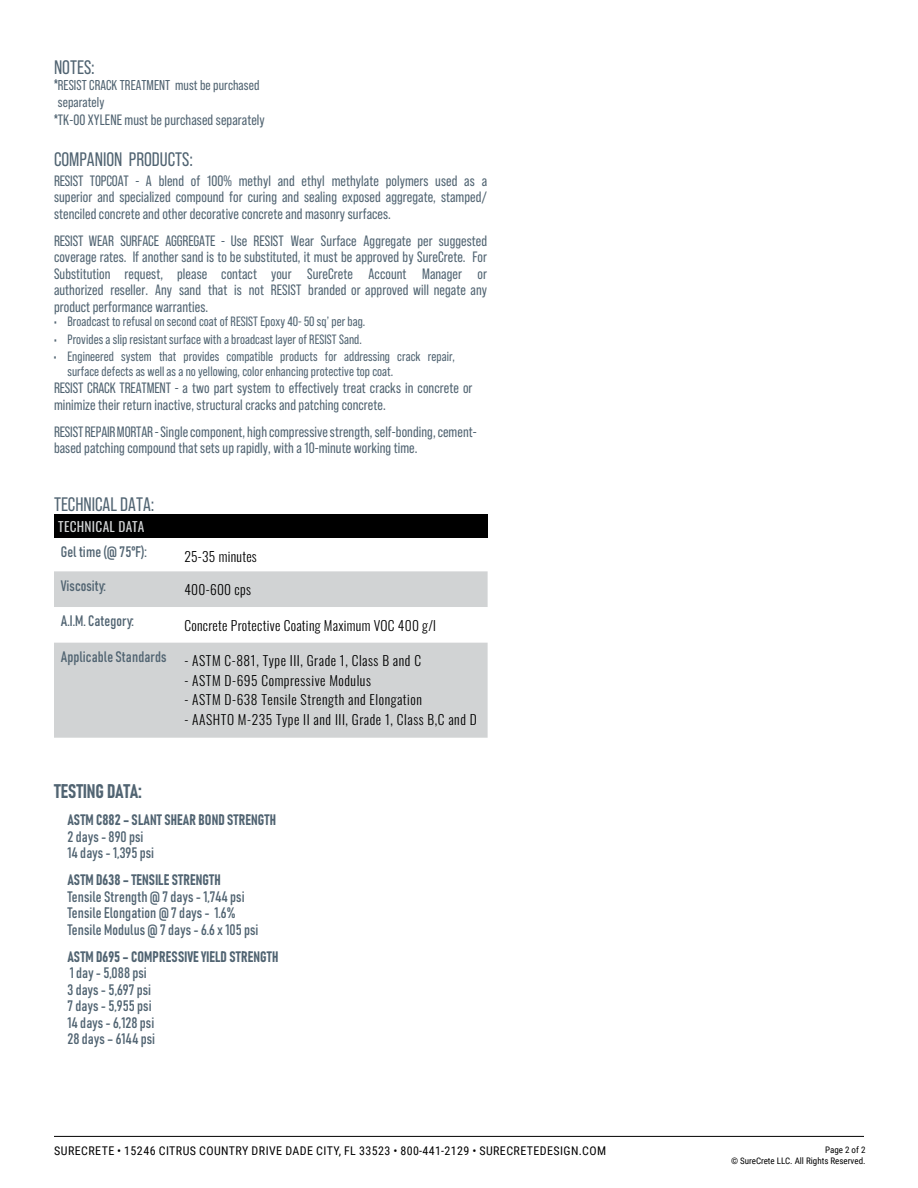
<style>
.page{position:relative;width:918px;height:1188px;background:#fff}
.page>*{position:absolute;margin:0;border:0;box-sizing:border-box;transform-origin:0 0}
.t1{font:19.5px "Bebas Neue Pro";color:#516472}
.t2{font:19.5px "Bahnschrift";color:#516472}
.t3{font:15px/16.5px "Bebas Neue Pro";letter-spacing:.005em;color:#516472;text-align:justify}
.t4{font:15px/16.5px "Bahnschrift";letter-spacing:.005em;color:#516472}
.t5{font:14.25px/17.1px "Bebas Neue Pro";letter-spacing:.005em;color:#516472}
.t6{font:13.5px/15px "Bebas Neue Pro";letter-spacing:.005em;color:#516472}
.t7{font:300 13.5px "Oswald";letter-spacing:.04em;color:#000}
.t8{font:300 13.5px "Oswald";letter-spacing:.02em;color:#000}
.t9{font:13.5px "Oswald";letter-spacing:.02em;color:#d1d3d4}
.t10{font:12px "Roboto Condensed";letter-spacing:.035em;color:#000}
.t11{font:9px/10.8px "Roboto Condensed";color:#000;text-align:right}
.s1{font-family:"Bahnschrift"}
.s2{font-family:"Bahnschrift";font-size:14.25px}
</style>
<div class="page">
<hr style="left:54px;top:1136px;width:810px;height:1px;background:#000">
<div style="left:54px;top:514px;width:434px;height:24px;background:#000"></div>
<svg style="left:54px;top:571px;width:434px;height:167px;fill:#d1d3d4"></svg>
<h1 class="t1" style="left:54px;top:56px;width:42px">NOTES:</h1>
<p class="t5" style="left:54px;top:76px;width:207px"><span class="s1">*</span>RESIST CRACK TREATMENT must be purchased separately</p>
<p class="t3" style="left:54px;top:111px;width:212px"><span class="s2">*</span>TK-00 XYLENE must be purchased separately</p>
<h1 class="t1" style="left:54px;top:148px;width:140px">COMPANION PRODUCTS:</h1>
<p class="t3" style="left:54px;top:172px;width:435px">RESIST TOPCOAT - A blend of 100% methyl and ethyl methylate polymers used as a superior and specialized compound for curing and sealing exposed aggregate, stamped/ stenciled concrete and other decorative concrete and masonry surfaces.</p>
<p class="t3" style="left:54px;top:232px;width:435px">RESIST WEAR SURFACE AGGREGATE - Use RESIST Wear Surface Aggregate per suggested coverage rates. If another sand is to be substituted, it must be approved by SureCrete. For Substitution request, please contact your SureCrete Account Manager or authorized reseller. Any sand that is not RESIST branded or approved will negate any product performance warranties.</p>
<p class="t6" style="left:54px;top:314px;width:313px"><span class="s1">•</span> Broadcast to refusal on second coat of RESIST Epoxy 40- 50 sq’ per bag.</p>
<p class="t6" style="left:54px;top:331px;width:309px"><span class="s1">•</span> Provides a slip resistant surface with a broadcast layer of RESIST Sand.</p>
<p class="t6" style="left:67px;top:348px;width:389px;text-indent:-13px"><span class="s1">•</span> Engineered system that provides compatible products for addressing crack repair, surface defects as well as a no yellowing, color enhancing protective top coat.</p>
<p class="t3" style="left:54px;top:380px;width:420px">RESIST CRACK TREATMENT - a two part system to effectively treat cracks in concrete or minimize their return inactive, structural cracks and patching concrete.</p>
<p class="t3" style="left:54px;top:423px;width:424px">RESIST REPAIR MORTAR - Single component, high compressive strength, self-bonding,cement&shy;based patching compound that sets up rapidly, with a 10-minute working time.</p>
<h1 class="t1" style="left:54px;top:493px;width:102px">TECHNICAL DATA:</h1>
<p class="t9" style="left:58px;top:515px;width:88px">TECHNICAL DATA</p>
<p class="t4" style="left:61px;top:544px;width:88px">Gel time (@ 75°F):</p>
<p class="t8" style="left:184px;top:544px;width:74px">25-35 minutes</p>
<p class="t4" style="left:61px;top:577px;width:47px">Viscosity:</p>
<p class="t8" style="left:184px;top:578px;width:68px">400-600 cps</p>
<p class="t4" style="left:61px;top:613px;width:75px">A.I.M. Category:</p>
<p class="t8" style="left:184px;top:613px;width:253px">Concrete Protective Coating Maximum VOC 400 g/l</p>
<p class="t7" style="left:61px;top:649px;width:362px"><sup>Applicable</sup> <sup>Standards</sup> - ASTM C-881, Type III, Grade 1, Class B and C</p>
<p class="t7" style="left:184px;top:668px;width:188px">- ASTM D-695 Compressive Modulus</p>
<p class="t7" style="left:184px;top:688px;width:239px">- ASTM D-638 Tensile Strength and Elongation</p>
<p class="t7" style="left:184px;top:707px;width:294px">- AASHTO M-235 Type II and III, Grade 1, Class B,C and D</p>
<h1 class="t2" style="left:54px;top:779px;width:89px">TESTING DATA:</h1>
<p class="t4" style="left:68px;top:811px;width:210px">ASTM C882 – SLANT SHEAR BOND STRENGTH<br>2 days - 890 psi<br>14 days - 1,395 psi</p>
<p class="t4" style="left:68px;top:871px;width:193px">ASTM D638 – TENSILE STRENGTH Tensile Strength @ 7 days - 1,744 psi Tensile Elongation @ 7 days - 1.6% Tensile Modulus @ 7 days - 6.6 x 105 psi</p>
<p class="t4" style="left:68px;top:948px;width:212px">ASTM D695 – COMPRESSIVE YIELD STRENGTH<br>1 day - 5,088 psi<br>3 days - 5,697 psi<br>7 days - 5,955 psi<br>14 days - 6,128 psi<br>28 days – 6144 psi</p>
<p class="t10" style="left:54px;top:1143px;width:553px">SURECRETE • 15246 CITRUS COUNTRY DRIVE DADE CITY, FL 33523 • 800-441-2129 • SURECRETEDESIGN.COM</p>
<p class="t11" style="left:731px;top:1144px;width:136px">Page 2 of 2<br>© SureCrete LLC. All Rights Reserved.</p>
</div>
